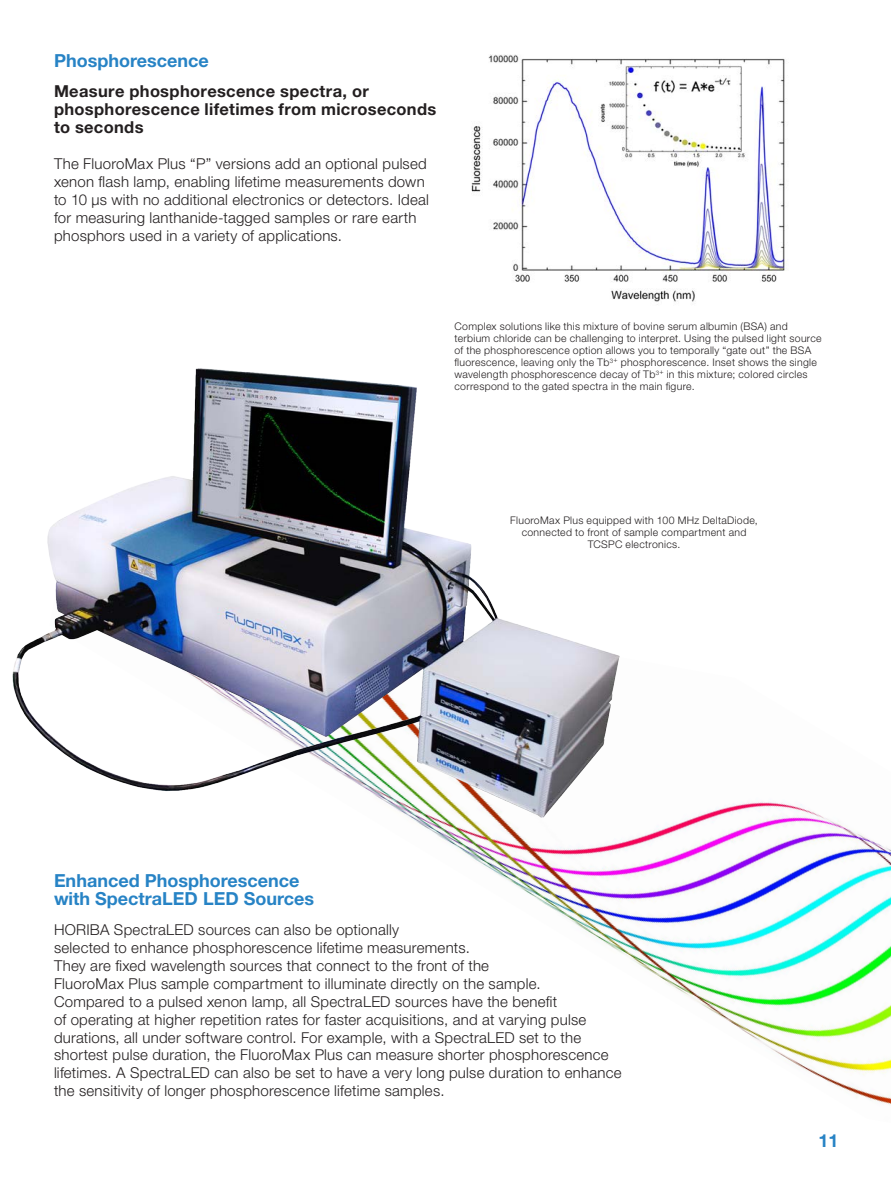
<style>
.page{position:relative;width:891px;height:1188px;background:#fff}
.page>*{position:absolute;margin:0;border:0;box-sizing:border-box;transform-origin:0 0}
.t1{font:700 18px "Helvetica Neue LT Std";color:#2783c5}
.t2{font:700 16.5px/18px "Helvetica Neue LT Std";letter-spacing:.02em;color:#231f20}
.t3{font:300 15px/18px "Helvetica Neue LT Std";letter-spacing:.015em;color:#231f20}
.t4{font:300 10.5px/12px "Helvetica Neue LT Std";letter-spacing:.03em;color:#231f20}
</style>
<div class="page">
<img style="left:471px;top:54px;width:316px;height:251px">
<img style="left:440px;top:801px;width:451px;height:304px">
<img style="left:12px;top:368px;width:632px;height:469px">
<p class="t1" style="left:54px;top:49px;width:156px">Phosphorescence</p>
<p class="t2" style="left:54px;top:82px;width:384px">Measure phosphorescence spectra, or phosphorescence lifetimes from microseconds to seconds</p>
<p class="t3" style="left:54px;top:154px;width:377px">The FluoroMax Plus “P” versions add an optional pulsed xenon flash lamp, enabling lifetime measurements down to 10 μs with no additional electronics or detectors. Ideal for measuring lanthanide-tagged samples or rare earth phosphors used in a variety of applications.</p>
<p class="t4" style="left:454px;top:320px;width:369px">Complex solutions like this mixture of bovine serum albumin (BSA) and terbium chloride can be challenging to interpret. Using the pulsed light source of the phosphorescence option allows you to temporally “gate out” the BSA fluorescence, leaving only the Tb<sup>3</sup><sup>+</sup> phosphorescence. Inset shows the single wavelength phosphorescence decay of Tb<sup>3</sup><sup>+</sup> in this mixture; colored circles correspond to the gated spectra in the main figure.</p>
<p class="t4" style="left:510px;top:514px;width:249px;text-align:center">FluoroMax Plus equipped with 100 MHz DeltaDiode, connected to front of sample compartment and<br>TCSPC electronics.</p>
<p class="t1" style="left:54px;top:869px;width:247px">Enhanced Phosphorescence</p>
<p class="t1" style="left:54px;top:887px;width:262px">with SpectraLED LED Sources</p>
<p class="t3" style="left:54px;top:920px;width:347px">HORIBA SpectraLED sources can also be optionally</p>
<p class="t3" style="left:54px;top:938px;width:417px">selected to enhance phosphorescence lifetime measurements.</p>
<p class="t3" style="left:54px;top:956px;width:437px">They are fixed wavelength sources that connect to the front of the</p>
<p class="t3" style="left:54px;top:974px;width:505px">FluoroMax Plus sample compartment to illuminate directly on the sample.<br>Compared to a pulsed xenon lamp, all SpectraLED sources have the benefit</p>
<p class="t3" style="left:54px;top:1010px;width:534px">of operating at higher repetition rates for faster acquisitions, and at varying pulse durations, all under software control. For example, with a SpectraLED set to the</p>
<p class="t3" style="left:54px;top:1045px;width:569px">shortest pulse duration, the FluoroMax Plus can measure shorter phosphorescence lifetimes. A SpectraLED can also be set to have a very long pulse duration to enhance the sensitivity of longer phosphorescence lifetime samples.</p>
<p class="t1" style="left:819px;top:1129px;width:22px">11</p>
</div>
